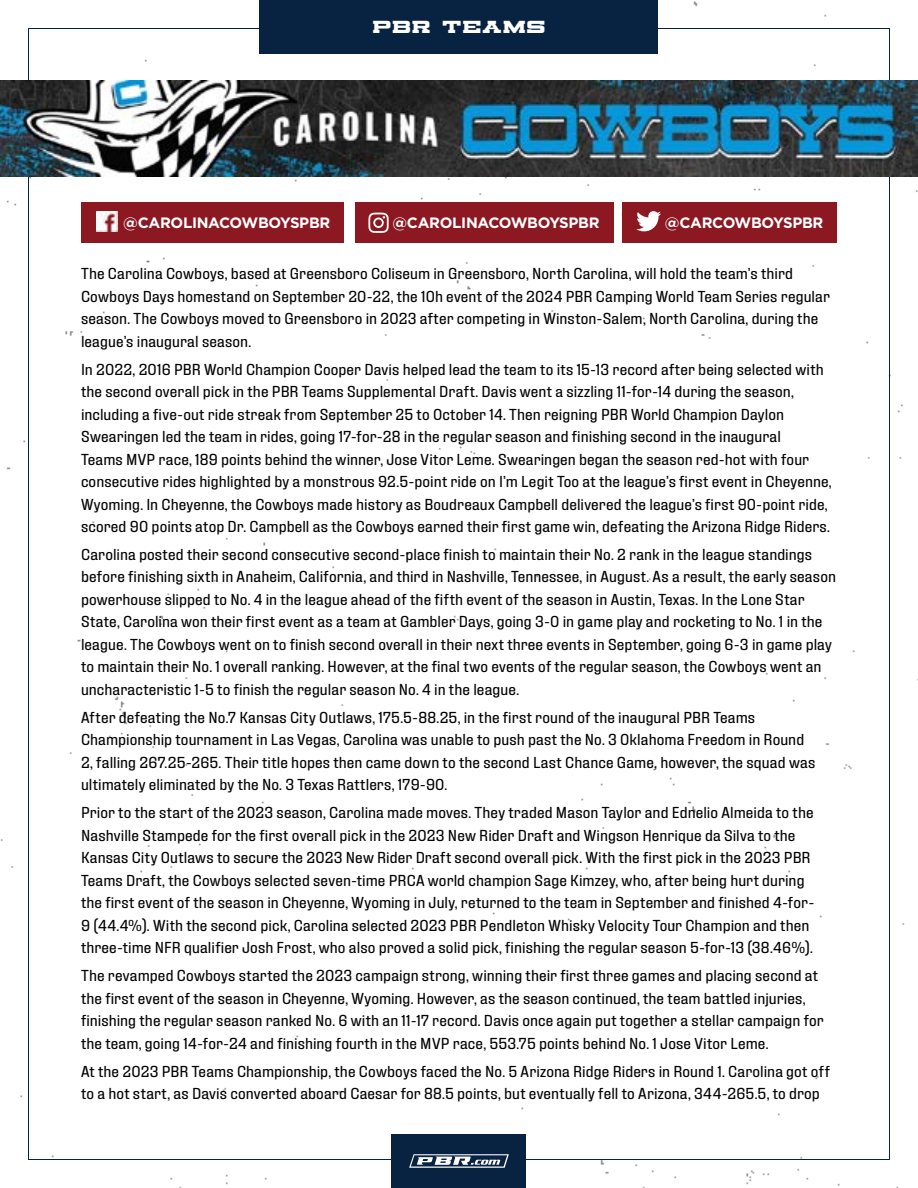
<style>
.page{position:relative;width:918px;height:1188px;background:#fff}
.page>*{position:absolute;margin:0;border:0;box-sizing:border-box;transform-origin:0 0}
.t1{font:15.75px/22.5px "Fixture";letter-spacing:.01em;color:#000}
.t2{font:700 15px "Gotham";letter-spacing:-.02em;color:#fff}
.t3{font:15px "Brogado JNL";letter-spacing:.1em;color:#fff}
</style>
<div class="page">
<div style="left:260px;top:0;width:398px;height:54px;background:#082341"></div>
<div style="left:391px;top:1134px;width:135px;height:54px;background:#082341"></div>
<svg style="left:409px;top:1154px;width:100px;height:14px"></svg>
<img style="left:0;top:81px;width:918px;height:95px">
<div style="left:623px;top:202px;width:214px;height:41px;background:#8c1822"></div>
<svg style="left:636px;top:211px;width:25px;height:20px"></svg>
<div style="left:81px;top:202px;width:263px;height:41px;background:#8c1822"></div>
<img style="left:97px;top:211px;width:20px;height:20px">
<div style="left:355px;top:202px;width:258px;height:41px;background:#8c1822"></div>
<svg style="left:368px;top:213px;width:21px;height:20px"></svg>
<p class="t3" style="left:373px;top:17px;width:174px">PBR TEAMS</p>
<p class="t2" style="left:123px;top:213px;width:209px">@CAROLINACOWBOYSPBR</p>
<p class="t2" style="left:393px;top:213px;width:209px">@CAROLINACOWBOYSPBR</p>
<p class="t2" style="left:665px;top:213px;width:160px">@CARCOWBOYSPBR</p>
<p class="t1" style="left:81px;top:262px;width:750px">The Carolina Cowboys, based at Greensboro Coliseum in Greensboro, North Carolina, will hold the team’s third Cowboys Days homestand on September 20-22, the 10h event of the 2024 PBR Camping World Team Series regular season. The Cowboys moved to Greensboro in 2023 after competing in Winston-Salem, North Carolina, during the league’s inaugural season.</p>
<p class="t1" style="left:81px;top:358px;width:752px">In 2022, 2016 PBR World Champion Cooper Davis helped lead the team to its 15-13 record after being selected with the second overall pick in the PBR Teams Supplemental Draft. Davis went a sizzling 11-for-14 during the season, including a five-out ride streak from September 25 to October 14. Then reigning PBR World Champion Daylon Swearingen led the team in rides, going 17-for-28 in the regular season and finishing second in the inaugural<br>Teams MVP race, 189 points behind the winner, Jose Vitor Leme. Swearingen began the season red-hot with four consecutive rides highlighted by a monstrous 92.5-point ride on I’m Legit Too at the league’s first event in Cheyenne, Wyoming. In Cheyenne, the Cowboys made history as Boudreaux Campbell delivered the league’s first 90-point ride, scored 90 points atop Dr. Campbell as the Cowboys earned their first game win, defeating the Arizona Ridge Riders.</p>
<p class="t1" style="left:81px;top:543px;width:756px">Carolina posted their second consecutive second-place finish to maintain their No. 2 rank in the league standings before finishing sixth in Anaheim, California, and third in Nashville, Tennessee, in August. As a result, the early season powerhouse slipped to No. 4 in the league ahead of the fifth event of the season in Austin, Texas. In the Lone Star State, Carolina won their first event as a team at Gambler Days, going 3-0 in game play and rocketing to No. 1 in the league. The Cowboys went on to finish second overall in their next three events in September, going 6-3 in game play to maintain their No. 1 overall ranking. However, at the final two events of the regular season, the Cowboys went an uncharacteristic 1-5 to finish the regular season No. 4 in the league.</p>
<p class="t1" style="left:81px;top:706px;width:736px">After defeating the No.7 Kansas City Outlaws, 175.5-88.25, in the first round of the inaugural PBR Teams Championship tournament in Las Vegas, Carolina was unable to push past the No. 3 Oklahoma Freedom in Round 2, falling 267.25-265. Their title hopes then came down to the second Last Chance Game, however, the squad was ultimately eliminated by the No. 3 Texas Rattlers, 179-90.</p>
<p class="t1" style="left:81px;top:802px;width:735px">Prior to the start of the 2023 season, Carolina made moves. They traded Mason Taylor and Ednelio Almeida to the Nashville Stampede for the first overall pick in the 2023 New Rider Draft and Wingson Henrique da Silva to the Kansas City Outlaws to secure the 2023 New Rider Draft second overall pick. With the first pick in the 2023 PBR Teams Draft, the Cowboys selected seven-time PRCA world champion Sage Kimzey, who, after being hurt during the first event of the season in Cheyenne, Wyoming in July, returned to the team in September and finished 4-for-9 (44.4%). With the second pick, Carolina selected 2023 PBR Pendleton Whisky Velocity Tour Champion and then three-time NFR qualifier Josh Frost, who also proved a solid pick, finishing the regular season 5-for-13 (38.46%).</p>
<p class="t1" style="left:81px;top:964px;width:744px">The revamped Cowboys started the 2023 campaign strong, winning their first three games and placing second at the first event of the season in Cheyenne, Wyoming. However, as the season continued, the team battled injuries, finishing the regular season ranked No. 6 with an 11-17 record. Davis once again put together a stellar campaign for the team, going 14-for-24 and finishing fourth in the MVP race, 553.75 points behind No. 1 Jose Vitor Leme.</p>
<p class="t1" style="left:81px;top:1060px;width:751px">At the 2023 PBR Teams Championship, the Cowboys faced the No. 5 Arizona Ridge Riders in Round 1. Carolina got off to a hot start, as Davis converted aboard Caesar for 88.5 points, but eventually fell to Arizona, 344-265.5, to drop</p>
</div>
